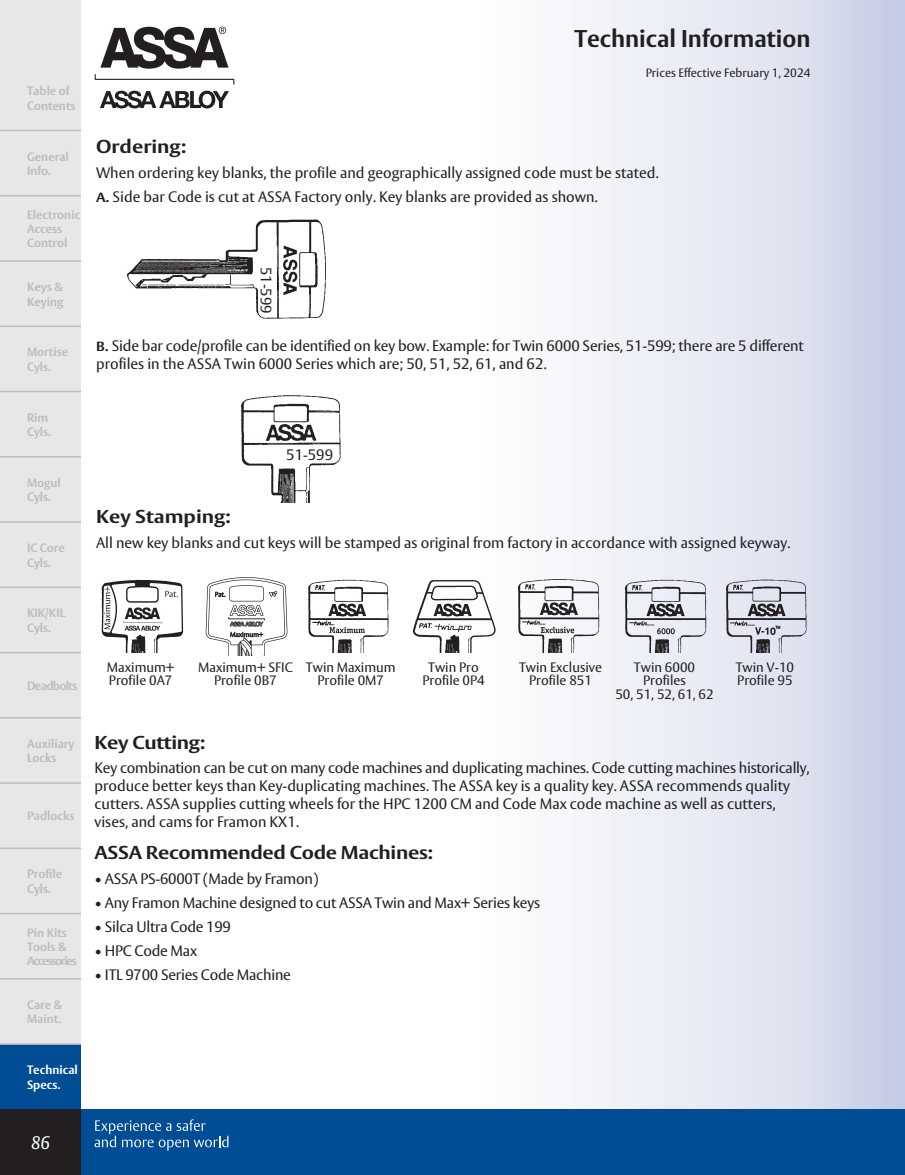
<style>
.page{position:relative;width:905px;height:1175px;background:#fff}
.page>*{position:absolute;margin:0;border:0;box-sizing:border-box;transform-origin:0 0}
.t1{font:700 24px "ASSA Vesta";color:#231f20}
.t2{font:700 18.45px "ASSA Vesta";letter-spacing:-.015em;color:#231f20;scale:1.14 1}
.t3{font:italic 18px "ASSA Vesta";color:#fff}
.t4{font:15px/18px "ASSA Vesta";color:#231f20}
.t5{font:13.5px/13.5px "ASSA Vesta";color:#231f20;text-align:center}
.t6{font:700 12px/14.4px "ASSA Vesta";color:#bcbdc0}
.t7{font:12px "ASSA Vesta";color:#231f20}
.t8{font:700 12px/14.4px "ASSA Vesta";letter-spacing:-.1em;color:#bcbdc0}
.t9{font:700 12px/14.4px "ASSA Vesta";color:#fff}
.t10{font:700 12px "ASSA Vesta";letter-spacing:-.05em;color:#bcbdc0}
.s1{font-weight:700;font-size:13.2px}
</style>
<div class="page">
<div style="left:472px;top:0;width:331px;height:1174px;background:linear-gradient(to right,#feffff,#dfe3f0)"></div>
<div style="left:796px;top:0;width:108px;height:1174px;background:linear-gradient(to right,#dfe3f0,#c3cae2)"></div>
<div style="left:81px;top:1109px;width:823px;height:65px;background:#014d95"></div>
<svg style="left:100px;top:91px;width:129px;height:17px"></svg>
<svg style="left:95px;top:27px;width:139px;height:58px"></svg>
<div style="left:0;top:0;width:81px;height:130px;background:#e6e7e9"></div>
<div style="left:0;top:130px;width:81px;height:66px;background:#e6e7e9"></div>
<div style="left:0;top:196px;width:81px;height:65px;background:#e6e7e9"></div>
<div style="left:0;top:261px;width:81px;height:65px;background:#e6e7e9"></div>
<div style="left:0;top:326px;width:81px;height:65px;background:#e6e7e9"></div>
<div style="left:0;top:391px;width:81px;height:66px;background:#e6e7e9"></div>
<div style="left:0;top:457px;width:81px;height:65px;background:#e6e7e9"></div>
<div style="left:0;top:522px;width:81px;height:65px;background:#e6e7e9"></div>
<div style="left:0;top:587px;width:81px;height:65px;background:#e6e7e9"></div>
<div style="left:0;top:652px;width:81px;height:66px;background:#e6e7e9"></div>
<div style="left:0;top:718px;width:81px;height:65px;background:#e6e7e9"></div>
<div style="left:0;top:783px;width:81px;height:65px;background:#e6e7e9"></div>
<div style="left:0;top:848px;width:81px;height:65px;background:#e6e7e9"></div>
<div style="left:0;top:913px;width:81px;height:65px;background:#e6e7e9"></div>
<div style="left:0;top:978px;width:81px;height:66px;background:#e6e7e9"></div>
<div style="left:0;top:1044px;width:81px;height:65px;background:#014d95"></div>
<div style="left:0;top:1109px;width:81px;height:65px;background:#231f20"></div>
<hr style="left:0;top:130px;width:81px;height:1px;background:#bcbdc0">
<hr style="left:0;top:195px;width:81px;height:1px;background:#bcbdc0">
<hr style="left:0;top:260px;width:81px;height:2px;background:#bcbdc0">
<hr style="left:0;top:325px;width:81px;height:2px;background:#bcbdc0">
<hr style="left:0;top:391px;width:81px;height:1px;background:#bcbdc0">
<hr style="left:0;top:456px;width:81px;height:1px;background:#bcbdc0">
<hr style="left:0;top:521px;width:81px;height:2px;background:#bcbdc0">
<hr style="left:0;top:586px;width:81px;height:2px;background:#bcbdc0">
<hr style="left:0;top:652px;width:81px;height:1px;background:#bcbdc0">
<hr style="left:0;top:717px;width:81px;height:1px;background:#bcbdc0">
<hr style="left:0;top:782px;width:81px;height:2px;background:#bcbdc0">
<hr style="left:0;top:847px;width:81px;height:2px;background:#bcbdc0">
<hr style="left:0;top:912px;width:81px;height:2px;background:#bcbdc0">
<hr style="left:0;top:978px;width:81px;height:1px;background:#bcbdc0">
<hr style="left:0;top:1043px;width:81px;height:1px;background:#bcbdc0">
<svg style="left:94px;top:1119px;width:134px;height:31px"></svg>
<img style="left:126px;top:219px;width:200px;height:100px">
<img style="left:241px;top:395px;width:100px;height:107px">
<img style="left:308px;top:579px;width:81px;height:74px">
<img style="left:101px;top:579px;width:83px;height:74px">
<img style="left:412px;top:570px;width:87px;height:83px">
<img style="left:512px;top:570px;width:92px;height:83px">
<img style="left:618px;top:570px;width:95px;height:83px">
<img style="left:720px;top:570px;width:98px;height:83px">
<img style="left:205px;top:577px;width:83px;height:78px">
<p class="t6" style="left:27px;top:84px;width:50px">Table of<br>Contents</p>
<p class="t6" style="left:27px;top:150px;width:43px">General<br>Info.</p>
<p class="t6" style="left:27px;top:208px;width:55px">Electronic<br>Access<br>Control</p>
<p class="t6" style="left:27px;top:280px;width:38px">Keys &amp;<br>Keying</p>
<p class="t6" style="left:27px;top:345px;width:43px">Mortise<br>Cyls.</p>
<p class="t6" style="left:27px;top:411px;width:26px">Rim<br>Cyls.</p>
<p class="t6" style="left:27px;top:476px;width:35px">Mogul<br>Cyls.</p>
<p class="t6" style="left:27px;top:541px;width:39px">IC Core<br>Cyls.</p>
<p class="t6" style="left:27px;top:606px;width:40px">KIK/KIL<br>Cyls.</p>
<p class="t10" style="left:27px;top:678px;width:52px">Deadbolts</p>
<p class="t6" style="left:27px;top:737px;width:49px">Auxiliary<br>Locks</p>
<p class="t6" style="left:27px;top:809px;width:49px">Padlocks</p>
<p class="t6" style="left:27px;top:867px;width:37px">Profile<br>Cyls.</p>
<p class="t8" style="left:27px;top:925px;width:51px">Pin Kits<br>Tools &amp;<br>Accessories</p>
<p class="t6" style="left:27px;top:998px;width:37px">Care &amp;<br>Maint.</p>
<h1 class="t1" style="left:574px;top:24px;width:237px">Technical Information</h1>
<p class="t7" style="left:645px;top:65px;width:166px">Prices Effective February 1, 2024</p>
<p class="t2" style="left:96px;top:135px;width:81px">Ordering:</p>
<p class="t4" style="left:96px;top:161px;width:564px;line-height:24.8px">When ordering key blanks, the profile and geographically assigned code must be stated.<br><span class="s1">A.</span> Side bar Code is cut at ASSA Factory only. Key blanks are provided as shown.</p>
<p class="t4" style="left:274px;top:267px;width:48px;rotate:90deg">51-599</p>
<p class="t4" style="left:96px;top:337px;width:709px"><span class="s1">B.</span> Side bar code/profile can be identified on key bow. Example: for Twin 6000 Series, 51-599; there are 5 different profiles in the ASSA Twin 6000 Series which are; 50, 51, 52, 61, and 62.</p>
<p class="t4" style="left:286px;top:447px;width:48px">51-599</p>
<p class="t2" style="left:96px;top:505px;width:120px">Key Stamping:</p>
<p class="t4" style="left:96px;top:534px;width:696px">All new key blanks and cut keys will be stamped as original from factory in accordance with assigned keyway.</p>
<p class="t5" style="left:107px;top:660px;width:69px;text-align:left">Maximum+<br>Profile 0A7</p>
<p class="t5" style="left:422px;top:660px;width:64px">Twin Pro<br>Profile 0P4</p>
<p class="t5" style="left:519px;top:660px;width:84px">Twin Exclusive<br>Profile 851</p>
<p class="t5" style="left:615px;top:660px;width:100px">Twin 6000<br>Profiles<br>50, 51, 52, 61, 62</p>
<p class="t5" style="left:735px;top:660px;width:60px;text-align:left">Twin V-10<br>Profile 95</p>
<p class="t5" style="left:198px;top:660px;width:96px">Maximum+ SFIC<br>Profile 0B7</p>
<p class="t5" style="left:306px;top:660px;width:91px">Twin Maximum<br>Profile 0M7</p>
<p class="t2" style="left:94px;top:731px;width:99px">Key Cutting:</p>
<p class="t4" style="left:94px;top:760px;width:716px">Key combination can be cut on many code machines and duplicating machines. Code cutting machines historically, produce better keys than Key-duplicating machines. The ASSA key is a quality key. ASSA recommends quality cutters. ASSA supplies cutting wheels for the HPC 1200 CM and Code Max code machine as well as cutters, vises, and cams for Framon KX1.</p>
<p class="t2" style="left:94px;top:841px;width:298px">ASSA Recommended Code Machines:</p>
<p class="t4" style="left:94px;top:870px;width:225px">• ASSA PS-6000T (Made by Framon)</p>
<p class="t4" style="left:94px;top:894px;width:447px">• Any Framon Machine designed to cut ASSA Twin and Max+ Series keys</p>
<p class="t4" style="left:94px;top:918px;width:138px">• Silca Ultra Code 199</p>
<p class="t4" style="left:94px;top:942px;width:104px">• HPC Code Max</p>
<p class="t4" style="left:94px;top:966px;width:198px">• ITL 9700 Series Code Machine</p>
<p class="t9" style="left:27px;top:1063px;width:52px">Technical<br>Specs.</p>
<p class="t3" style="left:31px;top:1131px;width:20px">86</p>
</div>
